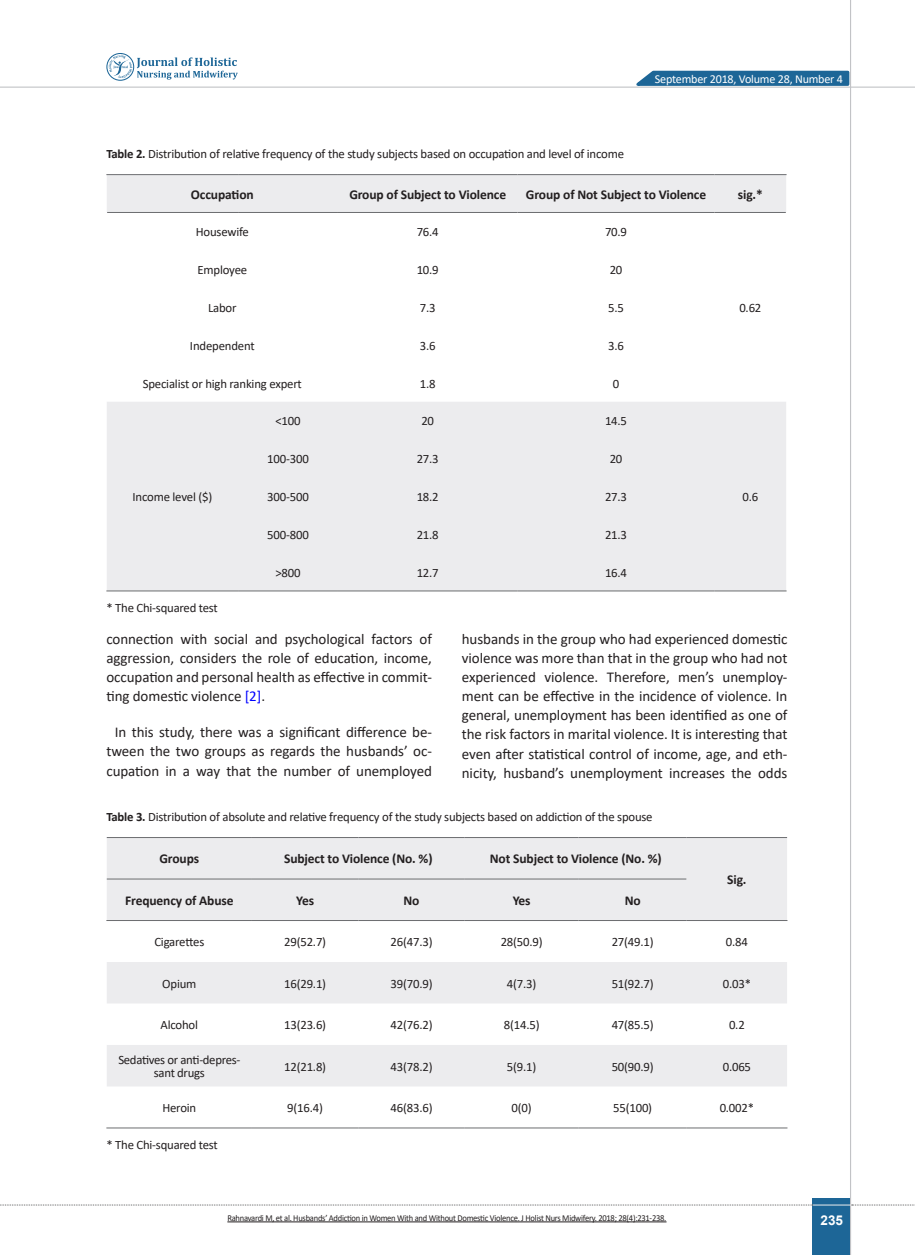
<style>
.page{position:relative;width:915px;height:1255px;background:#fff}
.page>*{position:absolute;margin:0;border:0;box-sizing:border-box;transform-origin:0 0}
.matn-en{font:15px/19px "Calibri";letter-spacing:-.005em;color:#231f20;text-align:justify}
.chart{font:700 13.5px "Calibri";letter-spacing:-.01em;color:#231f20}
.t1{font:700 13.5px "Arial";color:#fff}
.chart-2{font:12.75px/13.5px "Calibri";letter-spacing:-.015em;color:#231f20;text-align:center}
.zirnevis{font:12.75px "Calibri";letter-spacing:-.015em;color:#231f20}
.t2{font:12.15px "Calibri";letter-spacing:-.015em;color:#fff}
.chart-3{font:9px "Calibri";letter-spacing:-.03em;color:#231f20;scale:.95 1}
.s1{font-weight:700}
.s2{color:#00f}
</style>
<div class="page">
<div style="left:812px;top:1198px;width:38px;height:56px;background:#1d6697"></div>
<hr style="left:849px;top:0;width:1px;height:1254px;background:#c2c3c6">
<hr style="left:0;top:87px;width:914px;height:1px;background:#c2c3c6">
<hr style="left:812px;top:1204px;width:38px;height:1px;background:#ececee">
<svg style="left:0;top:1204px;width:812px;height:1px"></svg>
<svg style="left:851px;top:1204px;width:64px;height:1px"></svg>
<svg style="left:629px;top:69px;width:221px;height:18px;background:#4c85ab"></svg>
<svg style="left:106px;top:53px;width:132px;height:28px"></svg>
<svg style="left:107px;top:175px;width:678px;height:415px;fill:#ececee"></svg>
<hr style="left:106px;top:174px;width:132px;height:1px;background:#6c6d70">
<hr style="left:238px;top:174px;width:100px;height:1px;background:#6c6d70">
<hr style="left:338px;top:174px;width:179px;height:1px;background:#6c6d70">
<hr style="left:517px;top:174px;width:197px;height:1px;background:#6c6d70">
<hr style="left:714px;top:174px;width:72px;height:1px;background:#6c6d70">
<hr style="left:107px;top:212px;width:131px;height:1px;background:#6c6d70">
<hr style="left:238px;top:212px;width:100px;height:1px;background:#6c6d70">
<hr style="left:338px;top:212px;width:179px;height:1px;background:#6c6d70">
<hr style="left:517px;top:212px;width:197px;height:1px;background:#6c6d70">
<hr style="left:714px;top:212px;width:71px;height:1px;background:#6c6d70">
<hr style="left:106px;top:590px;width:132px;height:1px;background:#6c6d70">
<hr style="left:714px;top:590px;width:72px;height:1px;background:#6c6d70">
<hr style="left:238px;top:590px;width:100px;height:1px;background:#6c6d70">
<hr style="left:338px;top:590px;width:179px;height:1px;background:#6c6d70">
<hr style="left:517px;top:590px;width:197px;height:1px;background:#6c6d70">
<svg style="left:107px;top:838px;width:679px;height:248px;fill:#ececee"></svg>
<hr style="left:106px;top:1127px;width:146px;height:1px;background:#6c6d70">
<hr style="left:252px;top:1127px;width:106px;height:1px;background:#6c6d70">
<hr style="left:358px;top:1127px;width:106px;height:1px;background:#6c6d70">
<hr style="left:464px;top:1127px;width:114px;height:1px;background:#6c6d70">
<hr style="left:578px;top:1127px;width:108px;height:1px;background:#6c6d70">
<hr style="left:686px;top:1127px;width:101px;height:1px;background:#6c6d70">
<hr style="left:107px;top:837px;width:145px;height:1px;background:#6c6d70">
<hr style="left:252px;top:837px;width:106px;height:1px;background:#6c6d70">
<hr style="left:358px;top:837px;width:106px;height:1px;background:#6c6d70">
<hr style="left:464px;top:837px;width:114px;height:1px;background:#6c6d70">
<hr style="left:578px;top:837px;width:108px;height:1px;background:#6c6d70">
<hr style="left:686px;top:837px;width:100px;height:1px;background:#6c6d70">
<hr style="left:686px;top:920px;width:101px;height:1px;background:#6c6d70">
<hr style="left:107px;top:878px;width:145px;height:1px;background:#6c6d70">
<hr style="left:106px;top:920px;width:146px;height:1px;background:#6c6d70">
<hr style="left:252px;top:878px;width:106px;height:1px;background:#6c6d70">
<hr style="left:358px;top:878px;width:106px;height:1px;background:#6c6d70">
<hr style="left:464px;top:878px;width:114px;height:1px;background:#6c6d70">
<hr style="left:578px;top:878px;width:108px;height:1px;background:#6c6d70">
<hr style="left:252px;top:920px;width:106px;height:1px;background:#6c6d70">
<hr style="left:358px;top:920px;width:106px;height:1px;background:#6c6d70">
<hr style="left:464px;top:920px;width:114px;height:1px;background:#6c6d70">
<hr style="left:578px;top:920px;width:108px;height:1px;background:#6c6d70">
<hr style="left:227px;top:1221px;width:439px;height:1px;background:#231f20">
<p class="t2" style="left:654px;top:70px;width:189px">September 2018, Volume 28, Number 4</p>
<p class="zirnevis" style="left:106px;top:145px;width:519px"><span class="s1">Table 2.</span> Distribution of relative frequency of the study subjects based on occupation and level of income</p>
<p class="chart" style="left:191px;top:184px;width:64px">Occupation</p>
<p class="chart" style="left:349px;top:184px;width:158px">Group of Subject to Violence</p>
<p class="chart" style="left:525px;top:184px;width:182px">Group of Not Subject to Violence</p>
<p class="chart" style="left:737px;top:184px;width:26px">sig.*</p>
<p class="chart-2" style="left:196px;top:225px;width:55px">Housewife</p>
<p class="chart-2" style="left:416px;top:225px;width:24px">76.4</p>
<p class="chart-2" style="left:604px;top:225px;width:24px">70.9</p>
<p class="chart-2" style="left:197px;top:263px;width:51px">Employee</p>
<p class="chart-2" style="left:416px;top:263px;width:24px">10.9</p>
<p class="chart-2" style="left:609px;top:263px;width:14px">20</p>
<p class="chart-2" style="left:208px;top:300px;width:30px">Labor</p>
<p class="chart-2" style="left:419px;top:300px;width:17px">7.3</p>
<p class="chart-2" style="left:608px;top:300px;width:17px">5.5</p>
<p class="chart-2" style="left:190px;top:338px;width:66px">Independent</p>
<p class="chart-2" style="left:419px;top:338px;width:17px">3.6</p>
<p class="chart-2" style="left:608px;top:338px;width:17px">3.6</p>
<p class="chart-2" style="left:143px;top:376px;width:160px">Specialist or high ranking expert</p>
<p class="chart-2" style="left:419px;top:376px;width:17px">1.8</p>
<p class="chart-2" style="left:612px;top:376px;width:8px">0</p>
<p class="chart-2" style="left:132px;top:490px;width:81px">Income level ($)</p>
<p class="zirnevis" style="left:106px;top:598px;width:113px">* The Chi-squared test</p>
<p class="chart-2" style="left:275px;top:414px;width:27px">&lt;100</p>
<p class="chart-2" style="left:421px;top:414px;width:14px">20</p>
<p class="chart-2" style="left:604px;top:414px;width:24px">14.5</p>
<p class="chart-2" style="left:267px;top:452px;width:43px">100-300</p>
<p class="chart-2" style="left:416px;top:452px;width:24px">27.3</p>
<p class="chart-2" style="left:609px;top:452px;width:14px">20</p>
<p class="chart-2" style="left:267px;top:490px;width:43px">300-500</p>
<p class="chart-2" style="left:416px;top:490px;width:24px">18.2</p>
<p class="chart-2" style="left:604px;top:490px;width:24px">27.3</p>
<p class="chart-2" style="left:267px;top:527px;width:43px">500-800</p>
<p class="chart-2" style="left:416px;top:527px;width:24px">21.8</p>
<p class="chart-2" style="left:604px;top:527px;width:24px">21.3</p>
<p class="chart-2" style="left:275px;top:565px;width:27px">&gt;800</p>
<p class="chart-2" style="left:416px;top:565px;width:24px">12.7</p>
<p class="chart-2" style="left:604px;top:565px;width:24px">16.4</p>
<p class="chart-2" style="left:739px;top:300px;width:24px">0.62</p>
<p class="chart-2" style="left:742px;top:490px;width:17px">0.6</p>
<p class="matn-en" style="left:106px;top:629px;width:327px">connection with social and psychological factors of aggression, considers the role of education, income, occupation and personal health as effective in commit&shy;ting domestic violence <span class="s2">[2]</span>.</p>
<p class="matn-en" style="left:106px;top:722px;width:327px;text-align:center">In this study, there was a significant difference be&shy;tween the two groups as regards the husbands’ oc&shy;cupation in a way that the number of unemployed</p>
<p class="matn-en" style="left:461px;top:629px;width:327px">husbands in the group who had experienced domestic violence was more than that in the group who had not experienced violence. Therefore, men’s unemploy&shy;ment can be effective in the incidence of violence. In general, unemployment has been identified as one of the risk factors in marital violence. It is interesting that even after statistical control of income, age, and eth&shy;nicity, husband’s unemployment increases the odds</p>
<p class="zirnevis" style="left:106px;top:808px;width:547px"><span class="s1">Table 3.</span> Distribution of absolute and relative frequency of the study subjects based on addiction of the spouse</p>
<p class="chart" style="left:159px;top:849px;width:41px">Groups</p>
<p class="chart" style="left:284px;top:849px;width:150px">Subject to Violence (No. %)</p>
<p class="chart" style="left:489px;top:849px;width:173px">Not Subject to Violence (No. %)</p>
<p class="chart" style="left:727px;top:870px;width:21px">Sig.</p>
<p class="chart" style="left:125px;top:890px;width:110px">Frequency of Abuse</p>
<p class="chart" style="left:296px;top:890px;width:19px">Yes</p>
<p class="chart" style="left:403px;top:890px;width:18px">No</p>
<p class="chart" style="left:512px;top:890px;width:19px">Yes</p>
<p class="chart" style="left:624px;top:890px;width:18px">No</p>
<p class="chart-2" style="left:154px;top:934px;width:51px">Cigarettes</p>
<p class="chart-2" style="left:284px;top:934px;width:43px">29(52.7)</p>
<p class="chart-2" style="left:390px;top:934px;width:43px">26(47.3)</p>
<p class="chart-2" style="left:500px;top:934px;width:43px">28(50.9)</p>
<p class="chart-2" style="left:611px;top:934px;width:43px">27(49.1)</p>
<p class="chart-2" style="left:725px;top:934px;width:24px">0.84</p>
<p class="chart-2" style="left:162px;top:976px;width:36px">Opium</p>
<p class="chart-2" style="left:284px;top:976px;width:43px">16(29.1)</p>
<p class="chart-2" style="left:390px;top:976px;width:43px">39(70.9)</p>
<p class="chart-2" style="left:507px;top:976px;width:31px">4(7.3)</p>
<p class="chart-2" style="left:611px;top:976px;width:43px">51(92.7)</p>
<p class="chart-2" style="left:722px;top:976px;width:30px">0.03*</p>
<p class="chart-2" style="left:160px;top:1017px;width:39px">Alcohol</p>
<p class="chart-2" style="left:284px;top:1017px;width:43px">13(23.6)</p>
<p class="chart-2" style="left:390px;top:1017px;width:43px">42(76.2)</p>
<p class="chart-2" style="left:503px;top:1017px;width:37px">8(14.5)</p>
<p class="chart-2" style="left:611px;top:1017px;width:43px">47(85.5)</p>
<p class="chart-2" style="left:728px;top:1017px;width:17px">0.2</p>
<p class="chart-2" style="left:118px;top:1052px;width:123px">Sedatives or anti-depres&shy;sant drugs</p>
<p class="chart-2" style="left:284px;top:1059px;width:43px">12(21.8)</p>
<p class="chart-2" style="left:390px;top:1059px;width:43px">43(78.2)</p>
<p class="chart-2" style="left:507px;top:1059px;width:31px">5(9.1)</p>
<p class="chart-2" style="left:611px;top:1059px;width:43px">50(90.9)</p>
<p class="chart-2" style="left:722px;top:1059px;width:30px">0.065</p>
<p class="chart-2" style="left:162px;top:1100px;width:35px">Heroin</p>
<p class="chart-2" style="left:287px;top:1100px;width:37px">9(16.4)</p>
<p class="chart-2" style="left:390px;top:1100px;width:43px">46(83.6)</p>
<p class="chart-2" style="left:511px;top:1100px;width:22px">0(0)</p>
<p class="chart-2" style="left:613px;top:1100px;width:40px">55(100)</p>
<p class="chart-2" style="left:719px;top:1100px;width:36px">0.002*</p>
<p class="zirnevis" style="left:106px;top:1135px;width:113px">* The Chi-squared test</p>
<p class="chart-3" style="left:227px;top:1211px;width:463px">Rahnavardi M, et al. Husbands’ Addiction in Women With and Without Domestic Violence. J Holist Nurs Midwifery. 2018; 28(4):231-238.</p>
<p class="t1" style="left:820px;top:1210px;width:24px">235</p>
</div>
